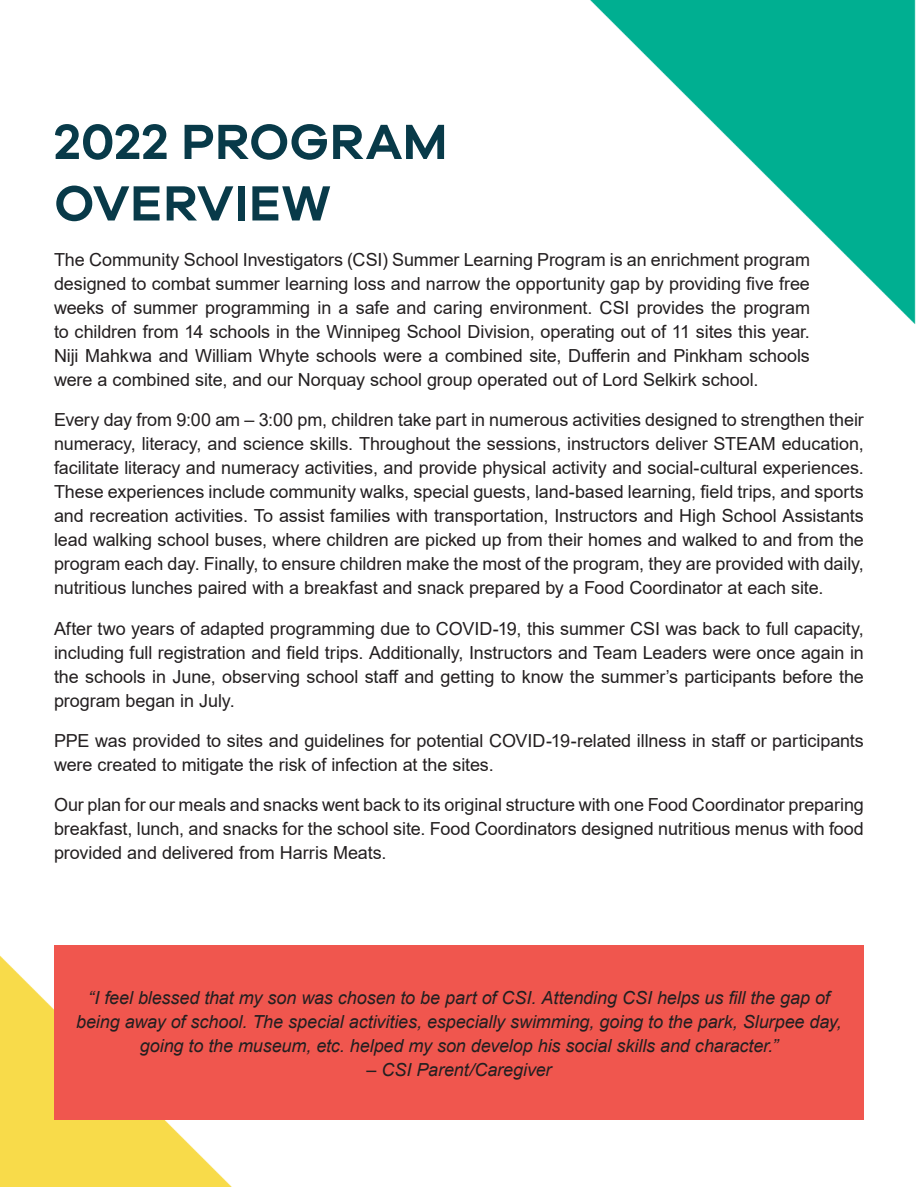
<style>
.page{position:relative;width:918px;height:1188px;background:#fff}
.page>*{position:absolute;margin:0;border:0;box-sizing:border-box;transform-origin:0 0}
.t1{font:600 51px/61.5px "Galano Grotesque";letter-spacing:.005em;color:#083a49}
.t2{font:18px/24px "Arial";letter-spacing:-.005em;color:#231f20;text-align:justify}
.t3{font:italic 18px/24px "Arial";letter-spacing:-.005em;color:#231f20;text-align:center}
</style>
<div class="page">
<img style="left:0;top:0;width:916px;height:1187px">
<div style="left:54px;top:945px;width:810px;height:175px;background:#f0564e"></div>
<p class="t1" style="left:54px;top:110px;width:395px">2022 PROGRAM<br>OVERVIEW</p>
<p class="t2" style="left:54px;top:248px;width:758px">The Community School Investigators (CSI) Summer Learning Program is an enrichment program designed to combat summer learning loss and narrow the opportunity gap by providing five free weeks of summer programming in a safe and caring environment. CSI provides the program to children from 14 schools in the Winnipeg School Division, operating out of 11 sites this year.<br>Niji Mahkwa and William Whyte schools were a combined site, Dufferin and Pinkham schools were a combined site, and our Norquay school group operated out of Lord Selkirk school.</p>
<p class="t2" style="left:54px;top:408px;width:812px">Every day from 9:00 am – 3:00 pm, children take part in numerous activities designed to strengthen their numeracy, literacy, and science skills. Throughout the sessions, instructors deliver STEAM education, facilitate literacy and numeracy activities, and provide physical activity and social-cultural experiences.<br>These experiences include community walks, special guests, land-based learning, field trips, and sports and recreation activities. To assist families with transportation, Instructors and High School Assistants lead walking school buses, where children are picked up from their homes and walked to and from the program each day. Finally, to ensure children make the most of the program, they are provided with daily, nutritious lunches paired with a breakfast and snack prepared by a Food Coordinator at each site.</p>
<p class="t2" style="left:54px;top:616px;width:812px">After two years of adapted programming due to COVID-19, this summer CSI was back to full capacity, including full registration and field trips. Additionally, Instructors and Team Leaders were once again in the schools in June, observing school staff and getting to know the summer’s participants before the program began in July.</p>
<p class="t2" style="left:54px;top:728px;width:811px">PPE was provided to sites and guidelines for potential COVID-19-related illness in staff or participants were created to mitigate the risk of infection at the sites.</p>
<p class="t2" style="left:54px;top:792px;width:812px">Our plan for our meals and snacks went back to its original structure with one Food Coordinator preparing breakfast, lunch, and snacks for the school site. Food Coordinators designed nutritious menus with food provided and delivered from Harris Meats.</p>
<p class="t3" style="left:76px;top:986px;width:767px">“I feel blessed that my son was chosen to be part of CSI. Attending CSI helps us fill the gap of being away of school. The special activities, especially swimming, going to the park, Slurpee day, going to the museum, etc. helped my son develop his social skills and character.”</p>
<p class="t3" style="left:366px;top:1058px;width:187px">– CSI Parent/Caregiver</p>
</div>
